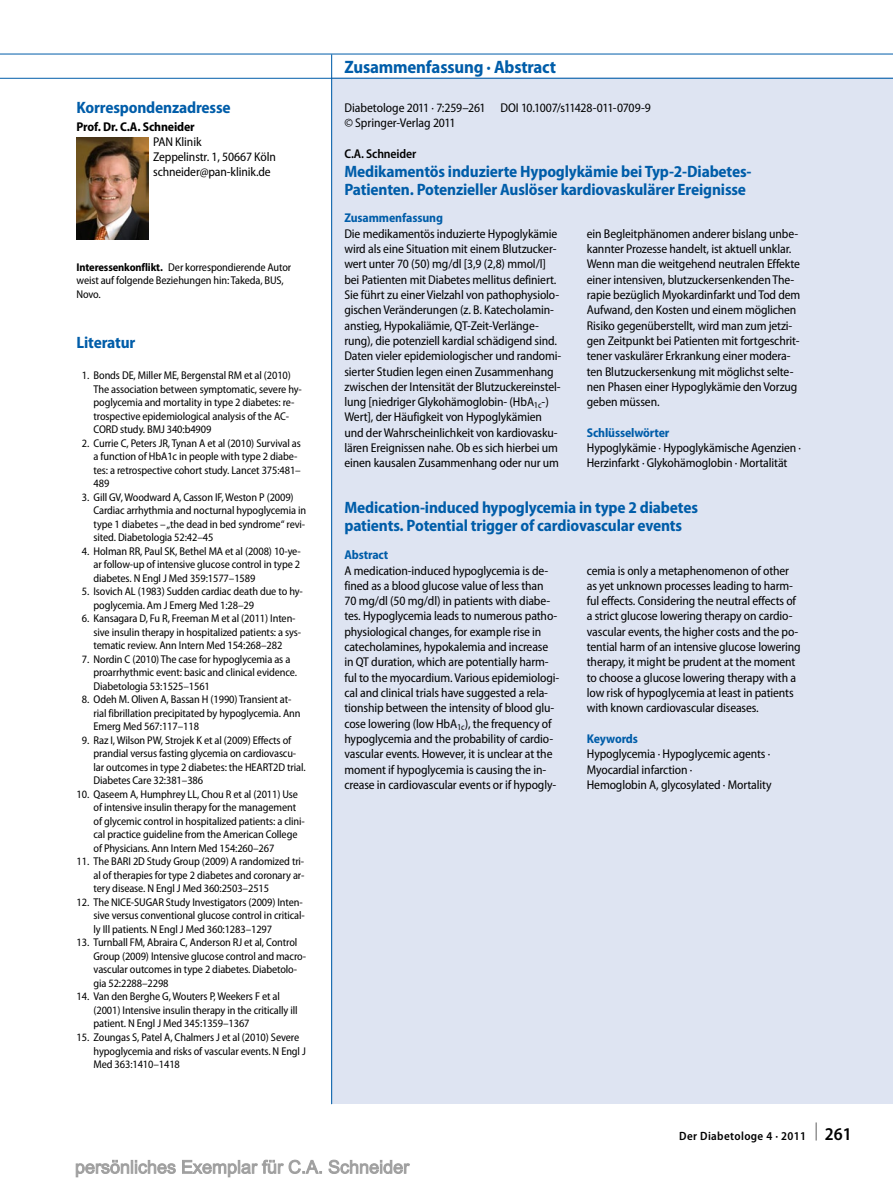
<style>
.page{position:relative;width:893px;height:1187px;background:#fff}
.page>*{position:absolute;margin:0;border:0;box-sizing:border-box;transform-origin:0 0}
.t1{font:700 semi-condensed 18px "Myriad Pro";letter-spacing:-.01em;color:#005da9}
.t2{font:700 semi-condensed 16.5px/18px "Myriad Pro";letter-spacing:-.01em;color:#005da9}
.t3{font:semi-condensed 12.75px/15.3px "Myriad Pro";letter-spacing:-.01em;color:#000}
.t4{font:700 semi-condensed 12.75px "Myriad Pro";letter-spacing:-.01em;color:#005da9}
.t5{font:700 semi-condensed 12.75px "Myriad Pro";letter-spacing:-.01em;color:#000}
.t6{font:600 semi-condensed 12.75px "Myriad Pro";letter-spacing:-.01em;color:#000}
.t7{font:600 semi-condensed 12px "Myriad Pro";letter-spacing:.03em;color:#000}
.t8{font:semi-condensed 11.25px/13.5px "Myriad Pro";letter-spacing:-.01em;color:#000}
.s1{font-weight:700}
.s2{font-size:18px}
</style>
<div class="page">
<img style="left:77px;top:137px;width:72px;height:102px">
<div style="left:332px;top:78px;width:561px;height:1025px;background:#dee4f2"></div>
<hr style="left:331px;top:54px;width:1px;height:1049px;background:#005da9">
<hr style="left:0;top:54px;width:893px;height:1px;background:#005da9">
<hr style="left:0;top:78px;width:893px;height:1px;background:#005da9">
<svg style="left:75px;top:1159px;width:335px;height:18px"></svg>
<p class="t2" style="left:77px;top:99px;width:156px">Korrespondenzadresse</p>
<p class="t5" style="left:77px;top:120px;width:120px">Prof. Dr. C.A. Schneider</p>
<p class="t3" style="left:153px;top:135px;width:124px">PAN Klinik<br>Zeppelinstr. 1, 50667 Köln schneider@pan-klinik.de</p>
<p class="t8" style="left:77px;top:260px;width:216px"><span class="s1">Interessenkonflikt.</span> Der korrespondierende Autor weist auf folgende Beziehungen hin: Takeda, BUS,<br>Novo.</p>
<p class="t2" style="left:77px;top:333px;width:60px">Literatur</p>
<p class="t8" style="left:94px;top:369px;width:210px;text-indent:-12px">1. Bonds DE, Miller ME, Bergenstal RM et al (2010)<br>The association between symptomatic, severe hy&shy;poglycemia and mortality in type 2 diabetes: re&shy;trospective epidemiological analysis of the AC-CORD study. BMJ 340:b4909</p>
<p class="t8" style="left:94px;top:436px;width:209px;text-indent:-12px">2. Currie C, Peters JR, Tynan A et al (2010) Survival as a function of HbA1c in people with type 2 diabe&shy;tes: a retrospective cohort study. Lancet 375:481– 489</p>
<p class="t8" style="left:94px;top:490px;width:214px;text-indent:-12px">3. Gill GV,Woodward A, Casson IF,Weston P (2009)<br>Cardiac arrhythmia and nocturnal hypoglycemia in type 1 diabetes –„the dead in bed syndrome“ revi&shy;sited. Diabetologia 52:42–45</p>
<p class="t8" style="left:94px;top:544px;width:209px;text-align:justify;text-indent:-12px">4. Holman RR, Paul SK, Bethel MA et al (2008) 10-ye&shy;ar follow-up of intensive glucose control in type 2 diabetes. N Engl J Med 359:1577–1589</p>
<p class="t8" style="left:94px;top:585px;width:211px;text-indent:-12px">5. Isovich AL (1983) Sudden cardiac death due to hy&shy;poglycemia. Am J Emerg Med 1:28–29</p>
<p class="t8" style="left:94px;top:612px;width:209px;text-indent:-12px">6. Kansagara D, Fu R, Freeman M et al (2011) Inten&shy;sive insulin therapy in hospitalized patients: a sys&shy;tematic review. Ann Intern Med 154:268–282</p>
<p class="t8" style="left:94px;top:652px;width:205px;text-indent:-12px">7. Nordin C (2010) The case for hypoglycemia as a proarrhythmic event: basic and clinical evidence.<br>Diabetologia 53:1525–1561</p>
<p class="t8" style="left:94px;top:693px;width:209px;text-indent:-12px">8. Odeh M. Oliven A, Bassan H (1990) Transient at&shy;rial fibrillation precipitated by hypoglycemia. Ann<br>Emerg Med 567:117–118</p>
<p class="t8" style="left:94px;top:733px;width:214px;text-indent:-12px">9. Raz I,Wilson PW, Strojek K et al (2009) Effects of prandial versus fasting glycemia on cardiovascu&shy;lar outcomes in type 2 diabetes: the HEART2D trial.<br>Diabetes Care 32:381–386</p>
<p class="t8" style="left:94px;top:787px;width:213px;text-indent:-17px">10. Qaseem A, Humphrey LL, Chou R et al (2011) Use of intensive insulin therapy for the management of glycemic control in hospitalized patients: a clini&shy;cal practice guideline from the American College of Physicians. Ann Intern Med 154:260–267</p>
<p class="t8" style="left:94px;top:855px;width:212px;text-align:justify;text-indent:-17px">11. The BARI 2D Study Group (2009) A randomized tri&shy;al of therapies for type 2 diabetes and coronary ar&shy;tery disease. N Engl J Med 360:2503–2515</p>
<p class="t8" style="left:94px;top:895px;width:213px;text-indent:-17px">12. The NICE-SUGAR Study Investigators (2009) Inten&shy;sive versus conventional glucose control in critical&shy;ly Ill patients. N Engl J Med 360:1283–1297</p>
<p class="t8" style="left:94px;top:936px;width:214px;text-indent:-17px">13. Turnball FM, Abraira C, Anderson RJ et al, Control Group (2009) Intensive glucose control and macro&shy;vascular outcomes in type 2 diabetes. Diabetolo&shy;gia 52:2288–2298</p>
<p class="t8" style="left:94px;top:990px;width:206px;text-indent:-17px">14. Van den Berghe G,Wouters P,Weekers F et al (2001) Intensive insulin therapy in the critically ill patient. N Engl J Med 345:1359–1367</p>
<p class="t8" style="left:94px;top:1030px;width:214px;text-indent:-17px">15. Zoungas S, Patel A, Chalmers J et al (2010) Severe hypoglycemia and risks of vascular events. N Engl J<br>Med 363:1410–1418</p>
<h1 class="t1" style="left:344px;top:57px;width:213px">Zusammenfassung · Abstract</h1>
<p class="t3" style="left:344px;top:100px;width:308px">Diabetologe 2011 · 7:259–261 DOI 10.1007/s11428-011-0709-9 © Springer-Verlag 2011</p>
<p class="t6" style="left:344px;top:147px;width:73px">C.A. Schneider</p>
<p class="t2" style="left:344px;top:162px;width:409px">Medikamentös induzierte Hypoglykämie bei Typ-2-Diabetes-<br>Patienten. Potenzieller Auslöser kardiovaskulärer Ereignisse</p>
<p class="t4" style="left:344px;top:211px;width:100px">Zusammenfassung</p>
<p class="t3" style="left:344px;top:226px;width:218px">Die medikamentös induzierte Hypoglykämie wird als eine Situation mit einem Blutzucker&shy;wert unter 70 (50) mg/dl [3,9 (2,8) mmol/l] bei Patienten mit Diabetes mellitus definiert.<br>Sie führt zu einer Vielzahl von pathophysiolo&shy;gischen Veränderungen (z. B. Katecholamin&shy;anstieg, Hypokaliämie, QT-Zeit-Verlänge&shy;rung), die potenziell kardial schädigend sind.<br>Daten vieler epidemiologischer und randomi&shy;sierter Studien legen einen Zusammenhang zwischen der Intensität der Blutzuckereinstel&shy;lung [niedriger Glykohämoglobin- (HbA<sub>1c</sub>-)<br>Wert], der Häufigkeit von Hypoglykämien und derWahrscheinlichkeit von kardiovasku&shy;lären Ereignissen nahe. Ob es sich hierbei um einen kausalen Zusammenhang oder nur um</p>
<p class="t3" style="left:587px;top:226px;width:215px">ein Begleitphänomen anderer bislang unbe&shy;kannter Prozesse handelt, ist aktuell unklar.<br>Wenn man die weitgehend neutralen Effekte einer intensiven, blutzuckersenkenden The&shy;rapie bezüglich Myokardinfarkt und Tod dem Aufwand, den Kosten und einem möglichen Risiko gegenüberstellt, wird man zum jetzi&shy;gen Zeitpunkt bei Patienten mit fortgeschrit&shy;tener vaskulärer Erkrankung einer modera&shy;ten Blutzuckersenkung mit möglichst selte&shy;nen Phasen einer Hypoglykämie den Vorzug geben müssen.</p>
<p class="t4" style="left:587px;top:425px;width:84px">Schlüsselwörter</p>
<p class="t3" style="left:587px;top:440px;width:216px">Hypoglykämie · Hypoglykämische Agenzien ·<br>Herzinfarkt · Glykohämoglobin · Mortalität</p>
<p class="t2" style="left:344px;top:499px;width:355px">Medication-induced hypoglycemia in type 2 diabetes patients. Potential trigger of cardiovascular events</p>
<p class="t4" style="left:344px;top:548px;width:45px">Abstract</p>
<p class="t3" style="left:344px;top:563px;width:216px">A medication-induced hypoglycemia is de&shy;fined as a blood glucose value of less than 70 mg/dl (50 mg/dl) in patients with diabe&shy;tes. Hypoglycemia leads to numerous patho&shy;physiological changes, for example rise in catecholamines, hypokalemia and increase in QT duration, which are potentially harm&shy;ful to the myocardium. Various epidemiologi&shy;cal and clinical trials have suggested a rela&shy;tionship between the intensity of blood glu&shy;cose lowering (low HbA<sub>1c</sub>), the frequency of hypoglycemia and the probability of cardio&shy;vascular events. However, it is unclear at the moment if hypoglycemia is causing the in&shy;crease in cardiovascular events or if hypogly-</p>
<p class="t3" style="left:587px;top:563px;width:215px">cemia is only a metaphenomenon of other as yet unknown processes leading to harm&shy;ful effects. Considering the neutral effects of a strict glucose lowering therapy on cardio&shy;vascular events, the higher costs and the po&shy;tential harm of an intensive glucose lowering therapy, it might be prudent at the moment to choose a glucose lowering therapy with a low risk of hypoglycemia at least in patients with known cardiovascular diseases.</p>
<p class="t4" style="left:587px;top:731px;width:53px">Keywords</p>
<p class="t3" style="left:587px;top:746px;width:186px">Hypoglycemia · Hypoglycemic agents ·<br>Myocardial infarction ·<br>Hemoglobin A, glycosylated · Mortality</p>
<p class="t7" style="left:679px;top:1129px;width:174px">Der Diabetologe 4 · 2011 <sup>|</sup> <span class="s2">261</span></p>
</div>
